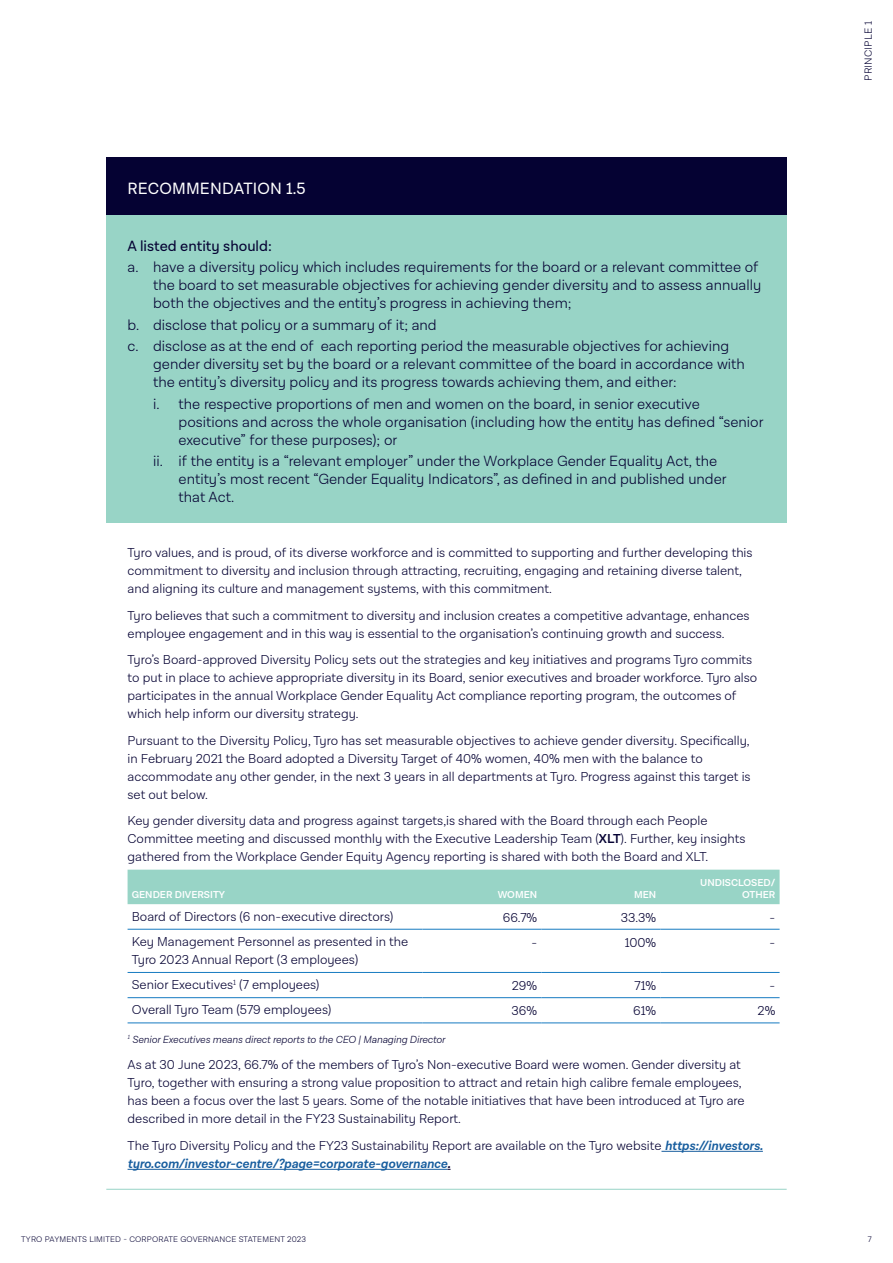
<style>
.page{position:relative;width:893px;height:1263px;background:#fff}
.page>*{position:absolute;margin:0;border:0;box-sizing:border-box;transform-origin:0 0}
._2021-H3_WHITE{font:16.5px "Lota Grotesque Alt 3";letter-spacing:.01em;color:#fff}
.t1{font:300 15px/18px "Lota Grotesque Alt 3";color:#050233}
._2021-table_intro{font:15px "Lota Grotesque Alt 3";color:#050233}
._2020_StandardTable{font:300 13.2px/18px "Lota Grotesque Alt 3";color:#050233}
._2020_StandardTable-2{font:italic 300 10.5px "Lota Grotesque Alt 3";color:#050233}
.t2{font:300 10.5px "Lota Grotesque Alt 3";letter-spacing:.02em;color:#050233}
._2020_FinancialTable{font:600 10.2px "Lota Grotesque Alt 3";color:#fff}
.t3{font:300 8.25px "Lota Grotesque Alt 3";letter-spacing:.02em;color:#050233}
.s1{font-weight:600}
.s2{font-weight:600;font-style:italic;color:#175d9e}
.s3{font-weight:600;font-style:italic}
</style>
<div class="page">
<div style="left:106px;top:157px;width:681px;height:59px;background:#050233"></div>
<div style="left:106px;top:216px;width:681px;height:307px;background:#98d4c6"></div>
<hr style="left:106px;top:1189px;width:681px;height:1px;background:#98d4c6">
<hr style="left:661px;top:1151px;width:102px;height:1px;background:#175d9e">
<hr style="left:128px;top:1169px;width:319px;height:1px;background:#175d9e">
<div style="left:128px;top:870px;width:652px;height:34px;background:#98d4c6"></div>
<hr style="left:128px;top:929px;width:294px;height:1px;background:#177bc1">
<hr style="left:422px;top:929px;width:119px;height:1px;background:#177bc1">
<hr style="left:541px;top:929px;width:119px;height:1px;background:#177bc1">
<hr style="left:660px;top:929px;width:120px;height:1px;background:#177bc1">
<hr style="left:128px;top:972px;width:294px;height:1px;background:#177bc1">
<hr style="left:422px;top:972px;width:119px;height:1px;background:#177bc1">
<hr style="left:541px;top:972px;width:119px;height:1px;background:#177bc1">
<hr style="left:660px;top:972px;width:120px;height:1px;background:#177bc1">
<hr style="left:128px;top:997px;width:294px;height:1px;background:#177bc1">
<hr style="left:422px;top:997px;width:119px;height:1px;background:#177bc1">
<hr style="left:541px;top:997px;width:119px;height:1px;background:#177bc1">
<hr style="left:660px;top:997px;width:120px;height:1px;background:#177bc1">
<hr style="left:128px;top:1023px;width:294px;height:1px;background:#177bc1">
<hr style="left:422px;top:1023px;width:119px;height:1px;background:#177bc1">
<hr style="left:541px;top:1023px;width:119px;height:1px;background:#177bc1">
<hr style="left:660px;top:1023px;width:120px;height:1px;background:#177bc1">
<p class="_2021-H3_WHITE" style="left:128px;top:179px;width:180px">RECOMMENDATION 1.5</p>
<p class="_2021-table_intro" style="left:128px;top:238px;width:146px">A listed entity should:</p>
<p class="t1" style="left:153px;top:259px;width:610px;text-indent:-26px">a. have a diversity policy which includes requirements for the board or a relevant committee of the board to set measurable objectives for achieving gender diversity and to assess annually both the objectives and the entity’s progress in achieving them;</p>
<p class="t1" style="left:128px;top:316px;width:311px">b. disclose that policy or a summary of it; and</p>
<p class="t1" style="left:153px;top:337px;width:593px;text-indent:-26px">c. disclose as at the end of each reporting period the measurable objectives for achieving gender diversity set by the board or a relevant committee of the board in accordance with the entity’s diversity policy and its progress towards achieving them, and either:</p>
<p class="t1" style="left:179px;top:395px;width:586px;text-indent:-26px">i. the respective proportions of men and women on the board, in senior executive positions and across the whole organisation (including how the entity has defined “senior executive” for these purposes); or</p>
<p class="t1" style="left:179px;top:452px;width:550px;text-indent:-26px">ii. if the entity is a “relevant employer” under the Workplace Gender Equality Act, the entity’s most recent “Gender Equality Indicators”, as defined in and published under that Act.</p>
<p class="_2020_StandardTable" style="left:128px;top:544px;width:627px">Tyro values, and is proud, of its diverse workforce and is committed to supporting and further developing this commitment to diversity and inclusion through attracting, recruiting, engaging and retaining diverse talent, and aligning its culture and management systems, with this commitment.</p>
<p class="_2020_StandardTable" style="left:128px;top:606px;width:623px">Tyro believes that such a commitment to diversity and inclusion creates a competitive advantage, enhances employee engagement and in this way is essential to the organisation’s continuing growth and success.</p>
<p class="_2020_StandardTable" style="left:128px;top:651px;width:631px">Tyro’s Board-approved Diversity Policy sets out the strategies and key initiatives and programs Tyro commits to put in place to achieve appropriate diversity in its Board, senior executives and broader workforce. Tyro also participates in the annual Workplace Gender Equality Act compliance reporting program, the outcomes of which help inform our diversity strategy.</p>
<p class="_2020_StandardTable" style="left:128px;top:731px;width:625px">Pursuant to the Diversity Policy, Tyro has set measurable objectives to achieve gender diversity. Specifically, in February 2021 the Board adopted a Diversity Target of 40% women, 40% men with the balance to accommodate any other gender, in the next 3 years in all departments at Tyro. Progress against this target is set out below.</p>
<p class="_2020_StandardTable" style="left:128px;top:812px;width:619px">Key gender diversity data and progress against targets,is shared with the Board through each People<br>Committee meeting and discussed monthly with the Executive Leadership Team (<span class="s1">XLT</span>). Further, key insights gathered from the Workplace Gender Equity Agency reporting is shared with both the Board and XLT.</p>
<p class="_2020_FinancialTable" style="left:132px;top:888px;width:95px">GENDER DIVERSITY</p>
<p class="_2020_FinancialTable" style="left:498px;top:888px;width:41px">WOMEN</p>
<p class="_2020_FinancialTable" style="left:634px;top:888px;width:24px">MEN</p>
<p class="_2020_FinancialTable" style="left:700px;top:876px;width:77px">UNDISCLOSED/</p>
<p class="_2020_FinancialTable" style="left:742px;top:888px;width:35px">OTHER</p>
<p class="_2020_StandardTable" style="left:132px;top:907px;width:263px">Board of Directors (6 non-executive directors)</p>
<p class="_2020_StandardTable" style="left:503px;top:908px;width:36px">66.7%</p>
<p class="_2020_StandardTable" style="left:621px;top:908px;width:37px">33.3%</p>
<p class="_2020_StandardTable" style="left:770px;top:908px;width:7px">-</p>
<p class="_2020_StandardTable" style="left:132px;top:933px;width:278px">Key Management Personnel as presented in the<br>Tyro 2023 Annual Report (3 employees)</p>
<p class="_2020_StandardTable" style="left:531px;top:934px;width:7px">-</p>
<p class="_2020_StandardTable" style="left:625px;top:934px;width:33px">100%</p>
<p class="_2020_StandardTable" style="left:770px;top:934px;width:7px">-</p>
<p class="_2020_StandardTable" style="left:132px;top:976px;width:189px">Senior Executives<sup>1</sup> (7 employees)</p>
<p class="_2020_StandardTable" style="left:512px;top:977px;width:27px">29%</p>
<p class="_2020_StandardTable" style="left:634px;top:977px;width:23px">71%</p>
<p class="_2020_StandardTable" style="left:770px;top:977px;width:7px">-</p>
<p class="_2020_StandardTable" style="left:132px;top:1001px;width:201px">Overall Tyro Team (579 employees)</p>
<p class="_2020_StandardTable" style="left:512px;top:1002px;width:27px">36%</p>
<p class="_2020_StandardTable" style="left:633px;top:1002px;width:25px">61%</p>
<p class="_2020_StandardTable" style="left:758px;top:1002px;width:19px">2%</p>
<p class="_2020_StandardTable-2" style="left:128px;top:1034px;width:319px"><sup>1</sup> Senior Executives means direct reports to the CEO | Managing Director</p>
<p class="_2020_StandardTable" style="left:128px;top:1056px;width:619px">As at 30 June 2023, 66.7% of the members of Tyro’s Non-executive Board were women. Gender diversity at Tyro, together with ensuring a strong value proposition to attract and retain high calibre female employees, has been a focus over the last 5 years. Some of the notable initiatives that have been introduced at Tyro are described in more detail in the FY23 Sustainability Report.</p>
<p class="_2020_StandardTable" style="left:128px;top:1137px;width:637px">The Tyro Diversity Policy and the FY23 Sustainability Report are available on the Tyro website <span class="s2">https://investors. tyro.com/investor-centre/?page=corporate-governance</span><span class="s3">.</span></p>
<p class="t2" style="left:862px;top:81px;width:61px;rotate:-90deg">PRINCIPLE 1</p>
<p class="t3" style="left:21px;top:1234px;width:286px">TYRO PAYMENTS LIMITED - CORPORATE GOVERNANCE STATEMENT 2023</p>
<p class="t3" style="left:868px;top:1234px;width:5px">7</p>
</div>
